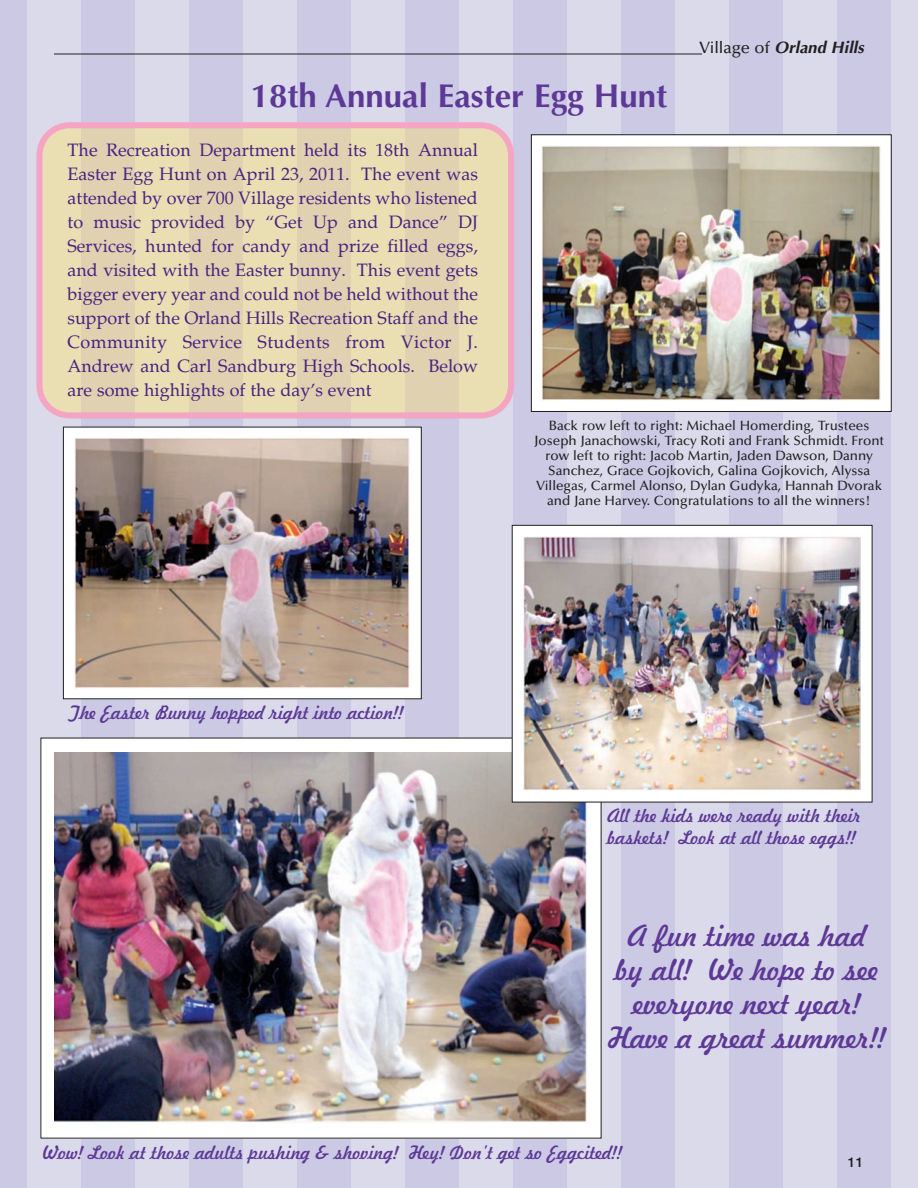
<style>
.page{position:relative;width:918px;height:1188px;background:#cbc9e4}
.page>*{position:absolute;margin:0;border:0;box-sizing:border-box;transform-origin:0 0}
.t1{font:700 33px "Optima";color:#5d3896}
.t2{font:28.5px/34.2px "Freehand 521 BT Regular C";color:#5d3896;text-align:center}
.t3{font:18px/24px "Palatia";color:#4a2582;text-align:justify}
.t4{font:18px/21.6px "Freehand 521 BT Regular C";color:#5d3896}
.t5{font:italic 700 16.5px "Optima";color:#231f20}
.t6{font:500 13.5px/15px "Optima";color:#231f20;text-align:center}
.t7{font:500 13.5px "Helvetica Neue";color:#231f20}
.s1{font-weight:500;font-style:normal}
</style>
<div class="page">
<div style="left:27px;top:0;width:54px;height:1188px;background:#dadaeb"></div>
<div style="left:135px;top:0;width:54px;height:1188px;background:#dadaeb"></div>
<div style="left:243px;top:0;width:54px;height:1188px;background:#dadaeb"></div>
<div style="left:351px;top:0;width:54px;height:1188px;background:#dadaeb"></div>
<div style="left:459px;top:0;width:54px;height:1188px;background:#dadaeb"></div>
<div style="left:567px;top:0;width:54px;height:1188px;background:#dadaeb"></div>
<div style="left:675px;top:0;width:54px;height:1188px;background:#dadaeb"></div>
<div style="left:783px;top:0;width:54px;height:1188px;background:#dadaeb"></div>
<div style="left:891px;top:0;width:27px;height:1188px;background:#dadaeb"></div>
<svg style="left:36px;top:122px;width:478px;height:296px;background:#e6d4b3"></svg>
<div style="left:41px;top:738px;width:560px;height:400px;background:#fff"></div>
<img style="left:55px;top:752px;width:532px;height:371px">
<div style="left:531px;top:135px;width:360px;height:276px;background:#fff"></div>
<img style="left:542px;top:146px;width:339px;height:255px">
<div style="left:531px;top:134px;width:361px;height:278px;border:1px solid #231f20"></div>
<div style="left:63px;top:427px;width:358px;height:272px;background:#fff"></div>
<img style="left:75px;top:437px;width:335px;height:252px">
<div style="left:63px;top:427px;width:359px;height:272px;border:1px solid #231f20"></div>
<div style="left:512px;top:525px;width:360px;height:277px;background:#fff"></div>
<img style="left:523px;top:537px;width:338px;height:254px">
<hr style="left:54px;top:54px;width:648px;height:1px;background:#231f20">
<h1 class="t1" style="left:251px;top:82px;width:418px">18th Annual Easter Egg Hunt</h1>
<p class="t3" style="left:68px;top:140px;width:412px">The Recreation Department held its 18th Annual Easter Egg Hunt on April 23, 2011. The event was attended by over 700 Village residents who listened to music provided by “Get Up and Dance” DJ Services, hunted for candy and prize filled eggs, and visited with the Easter bunny. This event gets bigger every year and could not be held without the support of the Orland Hills Recreation Staff and the Community Service Students from Victor J.<br>Andrew and Carl Sandburg High Schools. Below are some highlights of the day’s event</p>
<p class="t5" style="left:699px;top:40px;width:170px"><span class="s1">V i l l a g e o f</span> Orland Hills</p>
<p class="t4" style="left:69px;top:704px;width:336px">The Easter Bunny hopped right into action!!</p>
<p class="t6" style="left:534px;top:419px;width:351px">Back row left to right: Michael Homerding, Trustees Joseph Janachowski, Tracy Roti and Frank Schmidt. Front row left to right: Jacob Martin, Jaden Dawson, Danny Sanchez, Grace Gojkovich, Galina Gojkovich, Alyssa Villegas, Carmel Alonso, Dylan Gudyka, Hannah Dvorak and Jane Harvey. Congratulations to all the winners!</p>
<p class="t4" style="left:607px;top:807px;width:255px">All the kids were ready with their baskets! Look at all those eggs!!</p>
<h2 class="t2" style="left:608px;top:922px;width:280px">A fun time was had<br>by all! We hope to see everyone next year!<br>Have a great summer!!</h2>
<p class="t4" style="left:43px;top:1144px;width:581px">Wow! Look at those adults pushing &amp; shoving! Hey! Don’t get so Eggcited!!</p>
<p class="t7" style="left:848px;top:1157px;width:17px">11</p>
</div>
